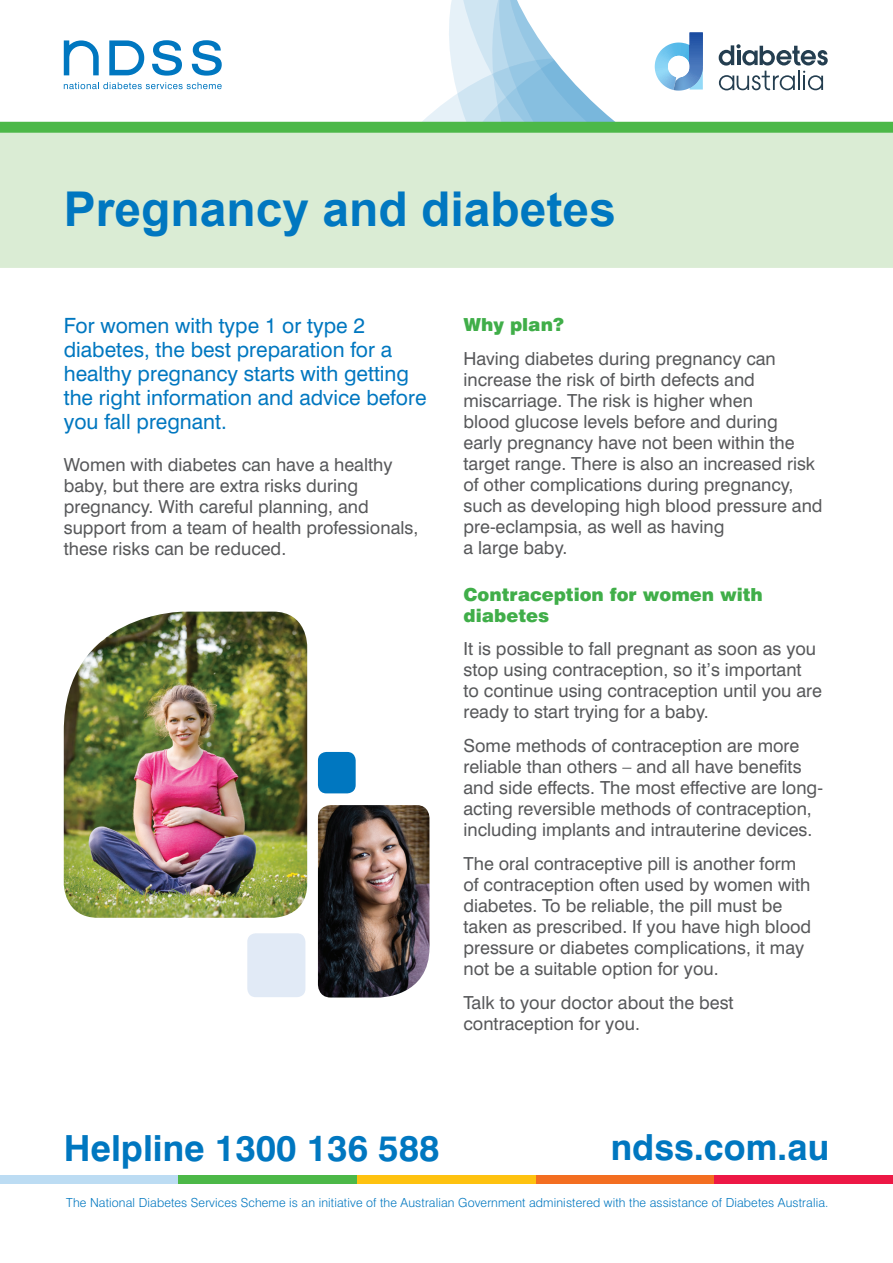
<style>
.page{position:relative;width:893px;height:1263px;background:#fff}
.page>*{position:absolute;margin:0;border:0;box-sizing:border-box;transform-origin:0 0}
.t1{font:700 48px "Arial";color:#0077c0}
.t2{font:700 36px "Swiss 721 BT";color:#0077c0}
.t3{font:21px/24px "Swiss 721 BT";color:#0077c0}
.t4{font:18px/21px "Swiss 721 BT";color:#57585a}
.t5{font:900 18px/21px "Swiss 721 BT";color:#40ae49}
.t6{font:300 12.45px "Swiss 721 BT";letter-spacing:.01em;color:#0077c0}
</style>
<div class="page">
<div style="left:0;top:232px;width:893px;height:36px;background:#daecd4"></div>
<div style="left:475px;top:232px;width:418px;height:18px;background:#daecd4"></div>
<div style="left:0;top:133px;width:893px;height:99px;background:#daecd4"></div>
<svg style="left:0;top:0;width:893px;height:133px"></svg>
<div style="left:357px;top:1176px;width:179px;height:8px;background:#fec210"></div>
<div style="left:0;top:1176px;width:179px;height:8px;background:#bcdcf3"></div>
<div style="left:179px;top:1176px;width:178px;height:8px;background:#4cb848"></div>
<div style="left:536px;top:1176px;width:178px;height:8px;background:#f36e21"></div>
<div style="left:714px;top:1176px;width:179px;height:8px;background:#ed1845"></div>
<img style="left:64px;top:612px;width:243px;height:306px">
<img style="left:318px;top:805px;width:111px;height:192px">
<div style="left:318px;top:752px;width:38px;height:41px;background:#0077c0;border-radius:9px"></div>
<div style="left:247px;top:933px;width:58px;height:64px;background:#e1eaf6;border-radius:9px"></div>
<h1 class="t1" style="left:64px;top:177px;width:554px">Pregnancy and diabetes</h1>
<p class="t3" style="left:64px;top:313px;width:364px">For women with type 1 or type 2 diabetes, the best preparation for a healthy pregnancy starts with getting the right information and advice before you fall pregnant.</p>
<p class="t4" style="left:64px;top:454px;width:356px">Women with diabetes can have a healthy baby, but there are extra risks during pregnancy. With careful planning, and support from a team of health professionals, these risks can be reduced.</p>
<p class="t5" style="left:463px;top:314px;width:102px">Why plan?</p>
<p class="t4" style="left:463px;top:348px;width:361px">Having diabetes during pregnancy can increase the risk of birth defects and miscarriage. The risk is higher when<br>blood glucose levels before and during<br>early pregnancy have not been within the target range. There is also an increased risk of other complications during pregnancy, such as developing high blood pressure and pre-eclampsia, as well as having<br>a large baby.</p>
<p class="t5" style="left:463px;top:584px;width:301px">Contraception for women with diabetes</p>
<p class="t4" style="left:463px;top:638px;width:360px">It is possible to fall pregnant as soon as you stop using contraception, so it’s important<br>to continue using contraception until you are ready to start trying for a baby.</p>
<p class="t4" style="left:463px;top:735px;width:361px">Some methods of contraception are more reliable than others – and all have benefits and side effects. The most effective are long&shy;acting reversible methods of contraception, including implants and intrauterine devices.</p>
<p class="t4" style="left:463px;top:853px;width:349px">The oral contraceptive pill is another form of contraception often used by women with diabetes. To be reliable, the pill must be taken as prescribed. If you have high blood pressure or diabetes complications, it may not be a suitable option for you.</p>
<p class="t4" style="left:463px;top:992px;width:272px">Talk to your doctor about the best contraception for you.</p>
<h2 class="t2" style="left:64px;top:1126px;width:377px">Helpline 1300 136 588</h2>
<h2 class="t2" style="left:611px;top:1125px;width:220px">ndss.com.au</h2>
<p class="t6" style="left:66px;top:1195px;width:764px">The National Diabetes Services Scheme is an initiative of the Australian Government administered with the assistance of Diabetes Australia.</p>
</div>
